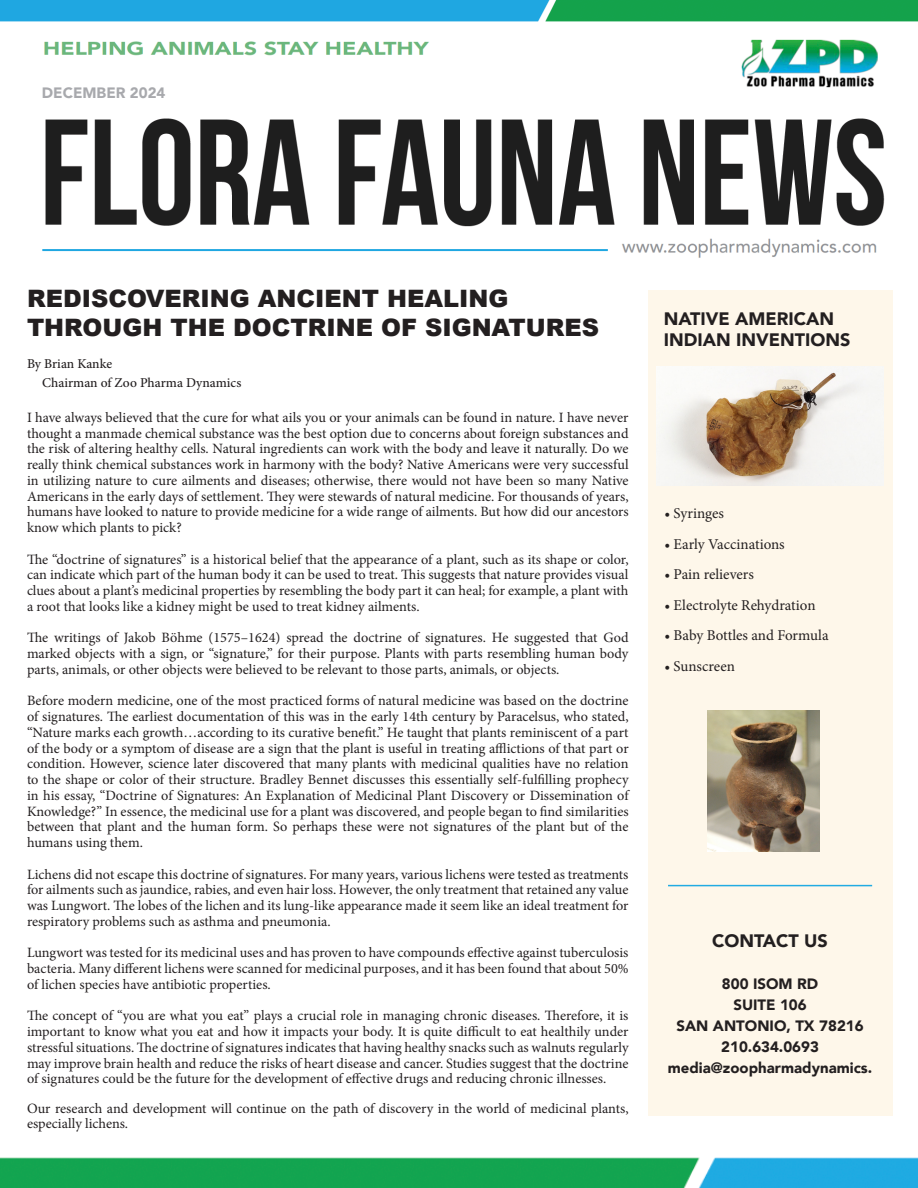
<style>
.page{position:relative;width:918px;height:1188px;background:#fff}
.page>*{position:absolute;margin:0;border:0;box-sizing:border-box;transform-origin:0 0}
.t1{font:900 24px/29.4px "Arial";color:#231f20}
.t2{font:900 18px "Avenir";color:#231f20}
.t3{font:15px "Minion Pro";color:#231f20}
.t4{font:900 15px "Avenir";color:#231f20}
.t5{font:900 15px "Avenir";color:#a8a9ad}
.t6{font:14.25px/15.8px "Minion Pro";color:#231f20;text-align:justify}
.t7{font:500 13.5px "Minion Pro";color:#231f20}
</style>
<div class="page">
<img style="left:0;top:0;width:918px;height:258px">
<img style="left:0;top:1157px;width:918px;height:31px">
<div style="left:648px;top:290px;width:244px;height:826px;background:#fef7ea"></div>
<div style="left:37px;top:83px;width:243px;height:27px;background:#fff"></div>
<img style="left:657px;top:366px;width:227px;height:120px">
<img style="left:707px;top:711px;width:112px;height:140px">
<hr style="left:668px;top:885px;width:204px;height:1px;background:#22abe2">
<p class="t5" style="left:42px;top:80px;width:125px">DECEMBER 2024</p>
<p class="t1" style="left:27px;top:283px;width:574px">REDISCOVERING ANCIENT HEALING<br>THROUGH THE DOCTRINE OF SIGNATURES</p>
<p class="t7" style="left:27px;top:355px;width:87px">By Brian Kanke</p>
<p class="t7" style="left:42px;top:374px;width:201px">Chairman of Zoo Pharma Dynamics</p>
<p class="t6" style="left:27px;top:410px;width:603px">I have always believed that the cure for what ails you or your animals can be found in nature. I have never thought a manmade chemical substance was the best option due to concerns about foreign substances and the risk of altering healthy cells. Natural ingredients can work with the body and leave it naturally. Do we really think chemical substances work in harmony with the body? Native Americans were very successful in utilizing nature to cure ailments and diseases; otherwise, there would not have been so many Native Americans in the early days of settlement. They were stewards of natural medicine. For thousands of years, humans have looked to nature to provide medicine for a wide range of ailments. But how did our ancestors know which plants to pick?</p>
<p class="t6" style="left:27px;top:551px;width:603px">The “doctrine of signatures” is a historical belief that the appearance of a plant, such as its shape or color, can indicate which part of the human body it can be used to treat. This suggests that nature provides visual clues about a plant’s medicinal properties by resembling the body part it can heal; for example, a plant with a root that looks like a kidney might be used to treat kidney ailments.</p>
<p class="t6" style="left:27px;top:630px;width:603px">The writings of Jakob Böhme (1575–1624) spread the doctrine of signatures. He suggested that God marked objects with a sign, or “signature,” for their purpose. Plants with parts resembling human body parts, animals, or other objects were believed to be relevant to those parts, animals, or objects.</p>
<p class="t6" style="left:27px;top:693px;width:603px">Before modern medicine, one of the most practiced forms of natural medicine was based on the doctrine of signatures. The earliest documentation of this was in the early 14th century by Paracelsus, who stated, “Nature marks each growth…according to its curative benefit.” He taught that plants reminiscent of a part of the body or a symptom of disease are a sign that the plant is useful in treating afflictions of that part or condition. However, science later discovered that many plants with medicinal qualities have no relation to the shape or color of their structure. Bradley Bennet discusses this essentially self-fulfilling prophecy in his essay, “Doctrine of Signatures: An Explanation of Medicinal Plant Discovery or Dissemination of Knowledge?” In essence, the medicinal use for a plant was discovered, and people began to find similarities between that plant and the human form. So perhaps these were not signatures of the plant but of the humans using them.</p>
<p class="t6" style="left:27px;top:866px;width:603px">Lichens did not escape this doctrine of signatures. For many years, various lichens were tested as treatments for ailments such as jaundice, rabies, and even hair loss. However, the only treatment that retained any value was Lungwort. The lobes of the lichen and its lung-like appearance made it seem like an ideal treatment for respiratory problems such as asthma and pneumonia.</p>
<p class="t6" style="left:27px;top:945px;width:603px">Lungwort was tested for its medicinal uses and has proven to have compounds effective against tuberculosis bacteria. Many different lichens were scanned for medicinal purposes, and it has been found that about 50% of lichen species have antibiotic properties.</p>
<p class="t6" style="left:27px;top:1008px;width:603px">The concept of “you are what you eat” plays a crucial role in managing chronic diseases. Therefore, it is important to know what you eat and how it impacts your body. It is quite difficult to eat healthily under stressful situations. The doctrine of signatures indicates that having healthy snacks such as walnuts regularly may improve brain health and reduce the risks of heart disease and cancer. Studies suggest that the doctrine of signatures could be the future for the development of effective drugs and reducing chronic illnesses.</p>
<p class="t6" style="left:27px;top:1101px;width:603px;line-height:15px">Our research and development will continue on the path of discovery in the world of medicinal plants, especially lichens.</p>
<p class="t2" style="left:664px;top:303px;width:172px">NATIVE AMERICAN</p>
<p class="t2" style="left:664px;top:325px;width:188px">INDIAN INVENTIONS</p>
<p class="t3" style="left:664px;top:503px;width:61px">• Syringes</p>
<p class="t3" style="left:664px;top:534px;width:122px">• Early Vaccinations</p>
<p class="t3" style="left:664px;top:564px;width:91px">• Pain relievers</p>
<p class="t3" style="left:664px;top:595px;width:153px">• Electrolyte Rehydration</p>
<p class="t3" style="left:664px;top:626px;width:166px">• Baby Bottles and Formula</p>
<p class="t3" style="left:664px;top:656px;width:72px">• Sunscreen</p>
<p class="t2" style="left:712px;top:925px;width:117px">CONTACT US</p>
<p class="t4" style="left:722px;top:971px;width:98px">800 ISOM RD</p>
<p class="t4" style="left:733px;top:992px;width:75px">SUITE 106</p>
<p class="t4" style="left:677px;top:1013px;width:189px">SAN ANTONIO, TX 78216</p>
<p class="t4" style="left:721px;top:1034px;width:99px">210.634.0693</p>
<p class="t4" style="left:668px;top:1055px;width:206px">media@zoopharmadynamics.</p>
</div>
